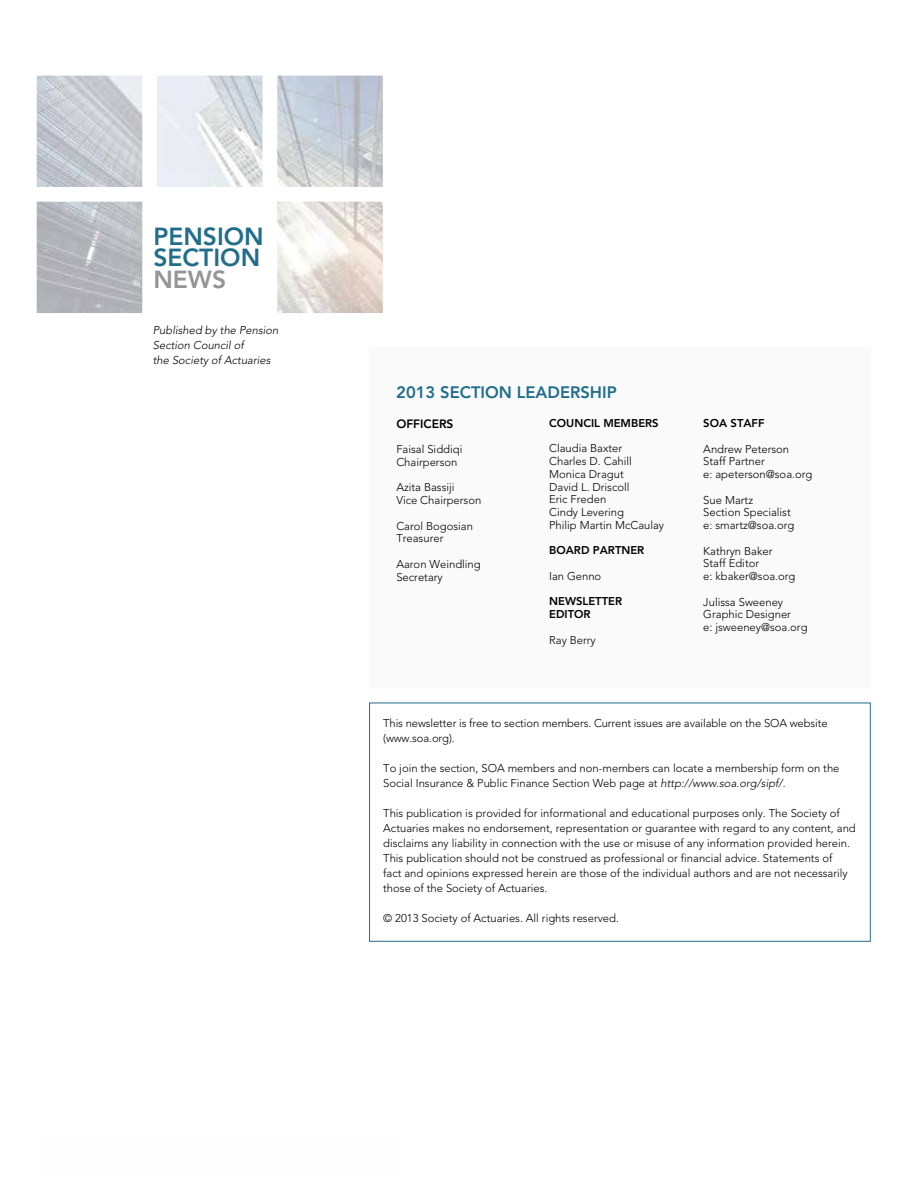
<style>
.page{position:relative;width:918px;height:1188px;background:#fff}
.page>*{position:absolute;margin:0;border:0;box-sizing:border-box;transform-origin:0 0}
.t1{font:800 24.6px/21.1px "Avenir LT Std";color:#206e8a}
.t2{font:800 24.6px "Avenir LT Std";color:#939598}
.t3{font:800 16.5px "Avenir LT Std";color:#206e8a}
.t4{font:800 12px "Avenir LT Std";color:#000}
.t5{font:300 11.25px/12.8px "Avenir LT Std";color:#000}
.t6{font:italic 300 11.25px/15px "Avenir LT Std";color:#000}
.t7{font:800 11.25px/12.8px "Avenir LT Std";color:#000}
.s1{font-style:italic}
</style>
<div class="page">
<div style="left:369px;top:347px;width:501px;height:341px;background:#fafafa"></div>
<img style="left:37px;top:76px;width:346px;height:237px">
<h1 class="t1" style="left:153px;top:226px;width:112px">PENSION<br>SECTIO N</h1>
<h1 class="t2" style="left:153px;top:264px;width:74px">N EWS</h1>
<p class="t6" style="left:153px;top:323px;width:127px">Published by the Pension<br>Section Council of<br>the Society of Actuaries</p>
<h2 class="t3" style="left:396px;top:382px;width:222px">2013 SECTION LEADERSHIP</h2>
<p class="t4" style="left:396px;top:416px;width:59px">OFFICERS</p>
<p class="t5" style="left:396px;top:443px;width:68px">Faisal Siddiqi<br>Chairperson</p>
<p class="t5" style="left:396px;top:481px;width:87px">Azita Bassiji<br>Vice Chairperson</p>
<p class="t5" style="left:396px;top:519px;width:78px">Carol Bogosian<br>Treasurer</p>
<p class="t5" style="left:396px;top:558px;width:86px">Aaron Weindling<br>Secretary</p>
<p class="t7" style="left:549px;top:417px;width:110px">COUNCIL M EMBERS</p>
<p class="t5" style="left:549px;top:442px;width:116px">Claudia Baxter<br>Charles D. Cahill<br>Monica Dragut<br>David L. Driscoll<br>Eric Freden<br>Cindy Levering<br>Philip Martin McCaulay</p>
<p class="t7" style="left:549px;top:544px;width:97px">BOARD PARTN ER</p>
<p class="t5" style="left:549px;top:570px;width:54px">Ian Genno</p>
<p class="t7" style="left:549px;top:595px;width:74px">NEWSLETTER<br>EDITOR</p>
<p class="t5" style="left:549px;top:633px;width:48px">Ray Berry</p>
<p class="t7" style="left:703px;top:417px;width:42px">SOA STAFF</p>
<p class="t5" style="left:703px;top:442px;width:111px">Andrew Peterson<br>Staff Partner<br>e: apeterson@soa.org</p>
<p class="t5" style="left:703px;top:493px;width:93px">Sue Martz<br>Section Specialist e: smartz@soa.org</p>
<p class="t5" style="left:703px;top:544px;width:94px">Kathryn Baker<br>Staff Editor<br>e: kbaker@soa.org</p>
<p class="t5" style="left:703px;top:595px;width:106px">Julissa Sweeney<br>Graphic Designer<br>e: jsweeney@soa.org</p>
<p class="t5" style="left:383px;top:715px;width:446px;line-height:15px">This newsletter is free to section members. Current issues are available on the SOA website (www.soa.org).</p>
<p class="t5" style="left:383px;top:760px;width:458px;line-height:15px">To join the section, SOA members and non-members can locate a membership form on the<br>Social Insurance &amp; Public Finance Section Web page at <span class="s1">http://www.soa.org/sipf/</span>.</p>
<p class="t5" style="left:383px;top:805px;width:474px;line-height:15px">This publication is provided for informational and educational purposes only. The Society of Actuaries makes no endorsement, representation or guarantee with regard to any content, and disclaims any liability in connection with the use or misuse of any information provided herein.<br>This publication should not be construed as professional or financial advice. Statements of<br>fact and opinions expressed herein are those of the individual authors and are not necessarily those of the Society of Actuaries.</p>
<p class="t5" style="left:383px;top:911px;width:237px">© 2013 Society of Actuaries. All rights reserved.</p>
</div>
